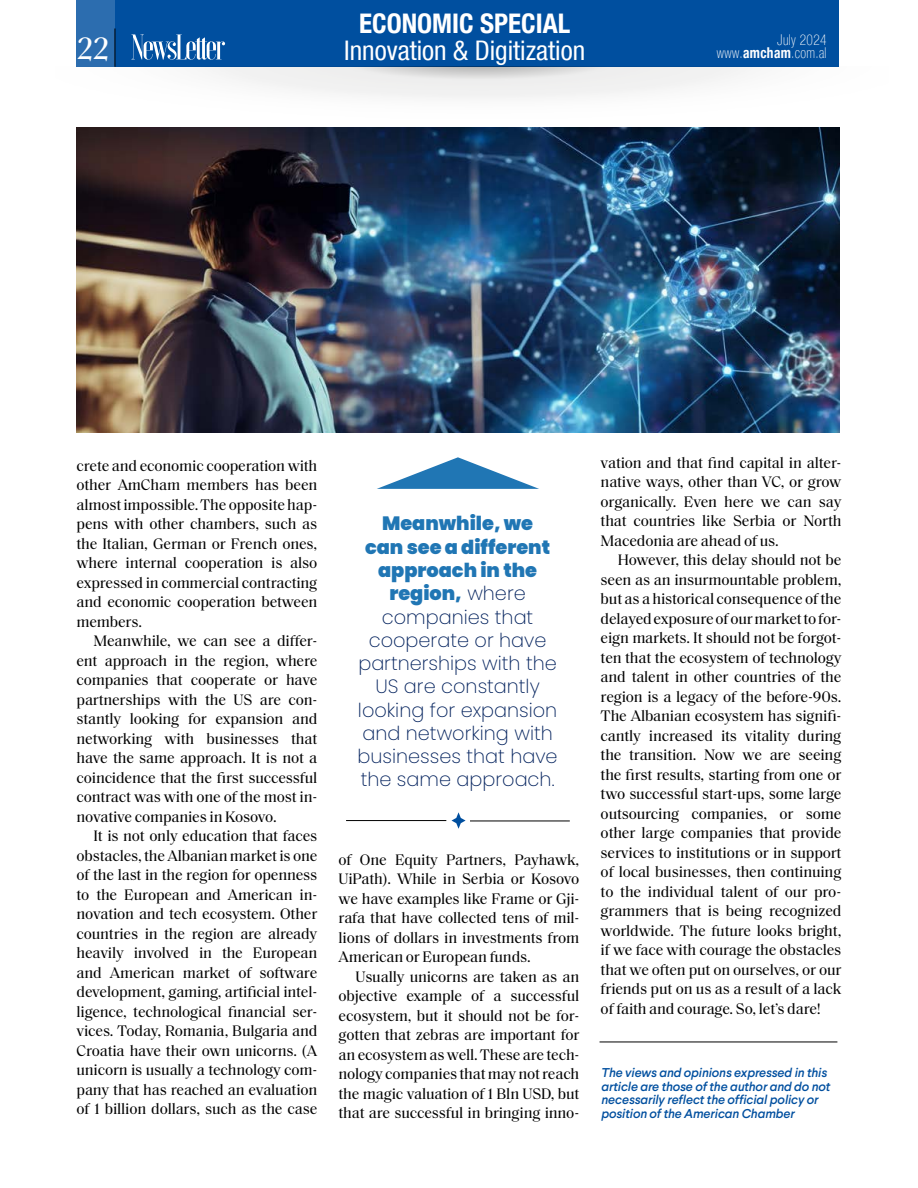
<style>
.page{position:relative;width:918px;height:1188px;background:#fff}
.page>*{position:absolute;margin:0;border:0;box-sizing:border-box;transform-origin:0 0}
.t1{font:31.5px "Saol Text";color:#fff}
.t2{font:condensed 27px "Helvetica Neue LT Com";color:#fff}
.t3{font:700 condensed 27px "Helvetica Neue LT Com";color:#fff}
.t4{font:200 19.35px/23.2px "Poppins";color:#00205c;text-align:center}
.t5{font:15.45px/19.5px "Saol Text";letter-spacing:-.01em;color:#000;text-align:justify}
.t6{font:100 condensed 14.85px/12.8px "Helvetica Neue LT Com";letter-spacing:.025em;color:#fff;text-align:right;scale:.9 1}
.t7{font:italic 500 12.75px/13.5px "Larsseit";letter-spacing:-.01em;color:#004f9f}
.s1{font-weight:700}
.s2{font-weight:900;color:#2076b4}
</style>
<div class="page">
<hr style="left:346px;top:820px;width:100px;height:1px;background:#000">
<hr style="left:470px;top:821px;width:100px;height:1px;background:#000">
<svg style="left:452px;top:812px;width:14px;height:17px"></svg>
<svg style="left:377px;top:457px;width:162px;height:32px"></svg>
<img style="left:77px;top:149px;width:763px;height:284px">
<hr style="left:600px;top:1042px;width:237px;height:1px;background:#000">
<div style="left:77px;top:0;width:762px;height:67px;background:#004f9f"></div>
<div style="left:77px;top:0;width:38px;height:67px;background:#2c6daf"></div>
<img style="left:76px;top:67px;width:764px;height:82px">
<hr style="left:115px;top:28px;width:1px;height:39px;background:#000">
<svg style="left:131px;top:34px;width:94px;height:26px"></svg>
<h2 class="t3" style="left:359px;top:8px;width:212px">ECONOMIC SPECIAL</h2>
<h2 class="t2" style="left:344px;top:35px;width:242px">Innovation &amp; Digitization</h2>
<h1 class="t1" style="left:77px;top:25px;width:33px">22</h1>
<p class="t6" style="left:717px;top:34px;width:123px">July 2024 www.<span class="s1">amcham</span>.com.al</p>
<p class="t5" style="left:77px;top:455px;width:242px">crete and economic cooperation with other AmCham members has been almost impossible. The opposite hap&shy;pens with other chambers, such as the Italian, German or French ones, where internal cooperation is also expressed in commercial contracting and economic cooperation between members.</p>
<p class="t5" style="left:77px;top:630px;width:242px;text-indent:17px">Meanwhile, we can see a differ&shy;ent approach in the region, where companies that cooperate or have partnerships with the US are con&shy;stantly looking for expansion and networking with businesses that have the same approach. It is not a coincidence that the first successful contract was with one of the most in&shy;novative companies in Kosovo.</p>
<p class="t5" style="left:77px;top:825px;width:242px;text-indent:17px">It is not only education that faces obstacles, the Albanian market is one of the last in the region for openness to the European and American in&shy;novation and tech ecosystem. Other countries in the region are already heavily involved in the European and American market of software development, gaming, artificial intel&shy;ligence, technological financial ser&shy;vices. Today, Romania, Bulgaria and Croatia have their own unicorns. (A unicorn is usually a technology com&shy;pany that has reached an evaluation of 1 billion dollars, such as the case</p>
<p class="t4" style="left:358px;top:512px;width:202px"><span class="s2">Meanwhile, we<br>can see a different approach in the region,</span> where companies that cooperate or have partnerships with the<br>US are constantly looking for expansion and networking with businesses that have the same approach.</p>
<p class="t5" style="left:339px;top:849px;width:242px">of One Equity Partners, Payhawk, UiPath). While in Serbia or Kosovo we have examples like Frame or Gji&shy;rafa that have collected tens of mil&shy;lions of dollars in investments from American or European funds.</p>
<p class="t5" style="left:339px;top:966px;width:242px;text-indent:17px">Usually unicorns are taken as an objective example of a successful ecosystem, but it should not be for&shy;gotten that zebras are important for an ecosystem as well. These are tech&shy;nology companies that may not reach the magic valuation of 1 Bln USD, but that are successful in bringing inno-</p>
<p class="t5" style="left:601px;top:452px;width:242px">vation and that find capital in alter&shy;native ways, other than VC, or grow organically. Even here we can say that countries like Serbia or North Macedonia are ahead of us.</p>
<p class="t5" style="left:601px;top:549px;width:242px;text-indent:17px">However, this delay should not be seen as an insurmountable problem, but as a historical consequence of the delayed exposure of our market to for&shy;eign markets. It should not be forgot&shy;ten that the ecosystem of technology and talent in other countries of the region is a legacy of the before-90s.<br>The Albanian ecosystem has signifi&shy;cantly increased its vitality during the transition. Now we are seeing the first results, starting from one or two successful start-ups, some large outsourcing companies, or some other large companies that provide services to institutions or in support of local businesses, then continuing to the individual talent of our pro&shy;grammers that is being recognized worldwide. The future looks bright, if we face with courage the obstacles that we often put on ourselves, or our friends put on us as a result of a lack of faith and courage. So, let’s dare!</p>
<p class="t7" style="left:601px;top:1066px;width:231px">The views and opinions expressed in this article are those of the author and do not necessarily reflect the official policy or position of the American Chamber</p>
</div>
